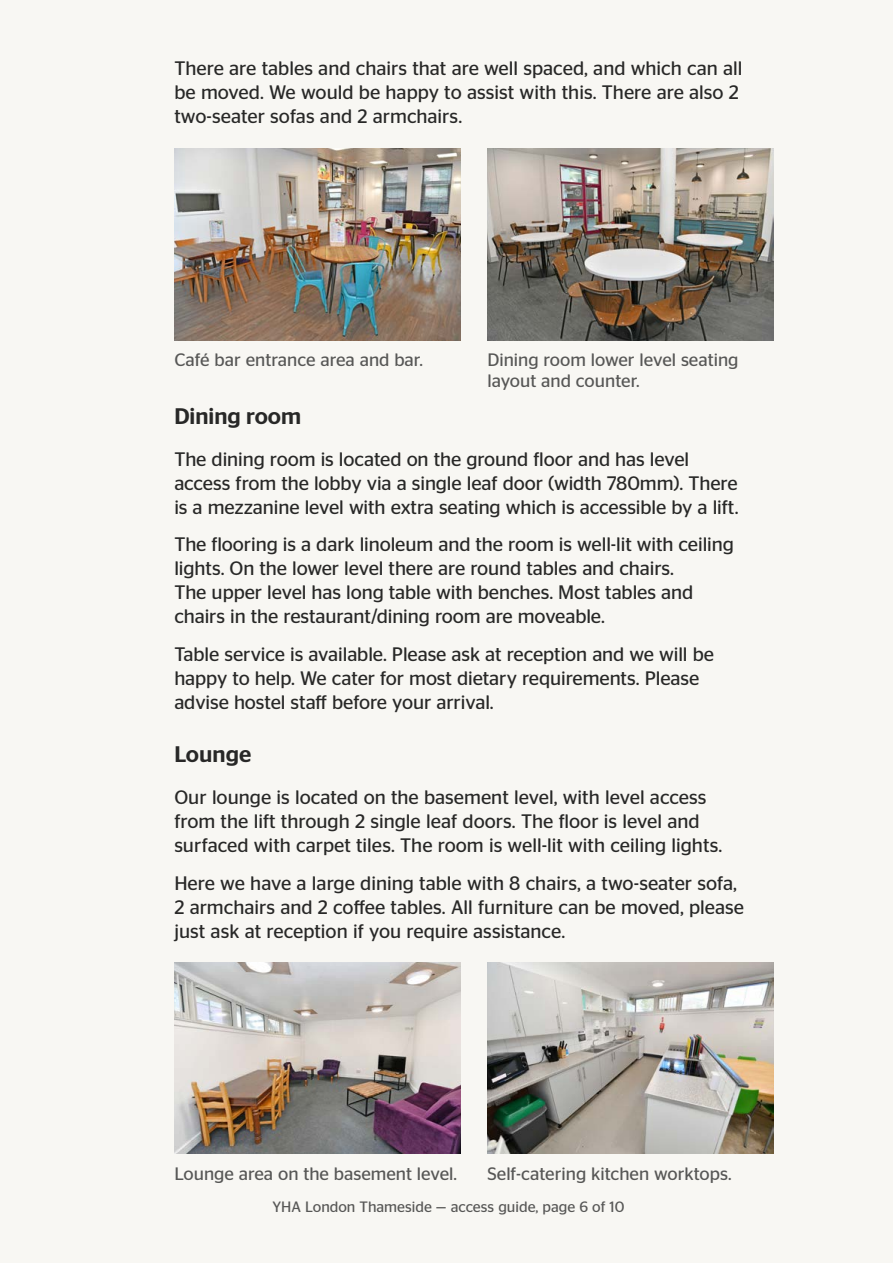
<style>
.page{position:relative;width:893px;height:1263px;background:#f8f7f3}
.page>*{position:absolute;margin:0;border:0;box-sizing:border-box;transform-origin:0 0}
.h3{font:500 22.5px "Stag Sans";color:#282827}
.p{font:19.5px/24px "Stag Sans";letter-spacing:-.005em;color:#282827}
.caption{font:18px/21px "Stag Sans";color:#575756}
.t1{font:15px "Stag Sans";color:#575756}
</style>
<div class="page">
<img style="left:174px;top:149px;width:287px;height:191px">
<img style="left:487px;top:149px;width:287px;height:191px">
<img style="left:174px;top:962px;width:287px;height:191px">
<img style="left:487px;top:962px;width:287px;height:191px">
<p class="p" style="left:174px;top:56px;width:570px">There are tables and chairs that are well spaced, and which can all be moved. We would be happy to assist with this. There are also 2 two-seater sofas and 2 armchairs.</p>
<p class="caption" style="left:174px;top:349px;width:250px">Café bar entrance area and bar.</p>
<p class="caption" style="left:487px;top:349px;width:253px">Dining room lower level seating layout and counter.</p>
<h3 class="h3" style="left:174px;top:403px;width:128px">Dining room</h3>
<p class="p" style="left:174px;top:447px;width:566px">The dining room is located on the ground floor and has level access from the lobby via a single leaf door (width 780mm). There is a mezzanine level with extra seating which is accessible by a lift.</p>
<p class="p" style="left:174px;top:532px;width:561px">The flooring is a dark linoleum and the room is well-lit with ceiling lights. On the lower level there are round tables and chairs.<br>The upper level has long table with benches. Most tables and chairs in the restaurant/dining room are moveable.</p>
<p class="p" style="left:174px;top:642px;width:541px">Table service is available. Please ask at reception and we will be happy to help. We cater for most dietary requirements. Please advise hostel staff before your arrival.</p>
<h3 class="h3" style="left:174px;top:741px;width:78px">Lounge</h3>
<p class="p" style="left:174px;top:785px;width:549px">Our lounge is located on the basement level, with level access from the lift through 2 single leaf doors. The floor is level and surfaced with carpet tiles. The room is well-lit with ceiling lights.</p>
<p class="p" style="left:174px;top:870px;width:571px">Here we have a large dining table with 8 chairs, a two-seater sofa,<br>2 armchairs and 2 coffee tables. All furniture can be moved, please just ask at reception if you require assistance.</p>
<p class="caption" style="left:174px;top:1163px;width:284px">Lounge area on the basement level.</p>
<p class="caption" style="left:487px;top:1163px;width:246px">Self-catering kitchen worktops.</p>
<p class="t1" style="left:273px;top:1198px;width:353px">YHA London Thameside — access guide, page 6 of 10</p>
</div>
